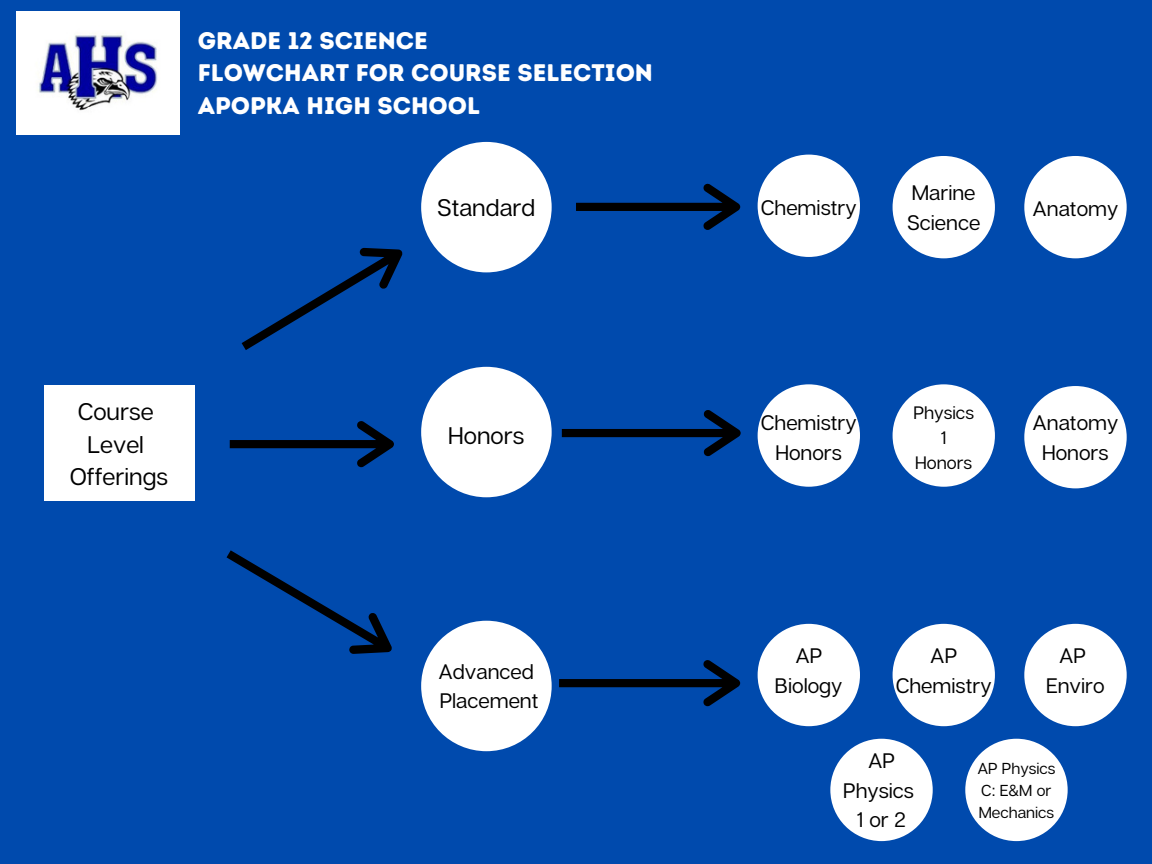
<style>
.page{position:relative;width:1152px;height:864px;background:#004aad}
.page>*{position:absolute;margin:0;border:0;box-sizing:border-box;transform-origin:0 0}
.t1{font:24px "Intro Rust Base";color:#fff}
.t2{font:24px "Articulat CF";color:#000}
.t3{font:21px "Articulat CF";color:#000}
.t4{font:18px "Articulat CF";color:#000}
.t5{font:15.9px/21.8px "Articulat CF";color:#000}
</style>
<div class="page">
<img style="left:16px;top:12px;width:164px;height:122px">
<div style="left:44px;top:385px;width:151px;height:115px;background:#fff"></div>
<svg style="left:241px;top:247px;width:162px;height:103px"></svg>
<svg style="left:230px;top:421px;width:164px;height:46px"></svg>
<div style="left:421px;top:621px;width:131px;height:130px;background:#fff;border-radius:50%"></div>
<div style="left:421px;top:142px;width:131px;height:130px;background:#fff;border-radius:50%"></div>
<div style="left:421px;top:367px;width:131px;height:130px;background:#fff;border-radius:50%"></div>
<svg style="left:226px;top:550px;width:166px;height:104px"></svg>
<div style="left:758px;top:384px;width:102px;height:103px;background:#fff;border-radius:50%"></div>
<div style="left:893px;top:384px;width:102px;height:103px;background:#fff;border-radius:50%"></div>
<div style="left:1024px;top:386px;width:103px;height:102px;background:#fff;border-radius:50%"></div>
<div style="left:830px;top:739px;width:103px;height:102px;background:#fff;border-radius:50%"></div>
<svg style="left:576px;top:183px;width:164px;height:47px"></svg>
<svg style="left:562px;top:410px;width:179px;height:46px"></svg>
<svg style="left:559px;top:660px;width:181px;height:46px"></svg>
<div style="left:758px;top:155px;width:102px;height:102px;background:#fff;border-radius:50%"></div>
<div style="left:1024px;top:156px;width:103px;height:102px;background:#fff;border-radius:50%"></div>
<div style="left:893px;top:156px;width:102px;height:102px;background:#fff;border-radius:50%"></div>
<div style="left:1024px;top:624px;width:103px;height:102px;background:#fff;border-radius:50%"></div>
<div style="left:758px;top:624px;width:102px;height:102px;background:#fff;border-radius:50%"></div>
<div style="left:893px;top:624px;width:102px;height:102px;background:#fff;border-radius:50%"></div>
<div style="left:965px;top:739px;width:103px;height:102px;background:#fff;border-radius:50%"></div>
<p class="t1" style="left:198px;top:26px;width:232px">GRADE 12 SCIENCE</p>
<p class="t1" style="left:198px;top:58px;width:457px">FLOWCHART FOR COURSE SELECTION</p>
<p class="t1" style="left:198px;top:91px;width:284px">APOPKA HIGH SCHOOL</p>
<p class="t2" style="left:437px;top:192px;width:100px">Standard</p>
<p class="t2" style="left:78px;top:397px;width:77px">Course</p>
<p class="t2" style="left:87px;top:429px;width:58px">Level</p>
<p class="t2" style="left:70px;top:462px;width:100px">Offerings</p>
<p class="t2" style="left:448px;top:420px;width:78px">Honors</p>
<p class="t3" style="left:439px;top:659px;width:97px">Advanced</p>
<p class="t3" style="left:440px;top:688px;width:100px">Placement</p>
<p class="t3" style="left:761px;top:194px;width:97px">Chemistry</p>
<p class="t3" style="left:912px;top:180px;width:65px">Marine</p>
<p class="t3" style="left:907px;top:209px;width:75px">Science</p>
<p class="t3" style="left:1033px;top:196px;width:87px">Anatomy</p>
<p class="t3" style="left:761px;top:410px;width:97px">Chemistry</p>
<p class="t3" style="left:775px;top:439px;width:68px">Honors</p>
<p class="t4" style="left:913px;top:402px;width:62px">Physics</p>
<p class="t4" style="left:941px;top:426px;width:7px">1</p>
<p class="t4" style="left:915px;top:451px;width:59px">Honors</p>
<p class="t3" style="left:1033px;top:410px;width:87px">Anatomy</p>
<p class="t3" style="left:1042px;top:439px;width:68px">Honors</p>
<p class="t3" style="left:795px;top:643px;width:28px">AP</p>
<p class="t3" style="left:775px;top:672px;width:69px">Biology</p>
<p class="t3" style="left:930px;top:643px;width:28px">AP</p>
<p class="t3" style="left:896px;top:672px;width:97px">Chemistry</p>
<p class="t3" style="left:1059px;top:643px;width:28px">AP</p>
<p class="t3" style="left:1046px;top:672px;width:60px">Enviro</p>
<p class="t3" style="left:868px;top:748px;width:28px">AP</p>
<p class="t3" style="left:843px;top:777px;width:72px">Physics</p>
<p class="t3" style="left:857px;top:806px;width:51px">1or2</p>
<p class="t5" style="left:977px;top:757px;width:80px">AP Physics<br>C: E&amp;M or<br>Mechanics</p>
</div>
